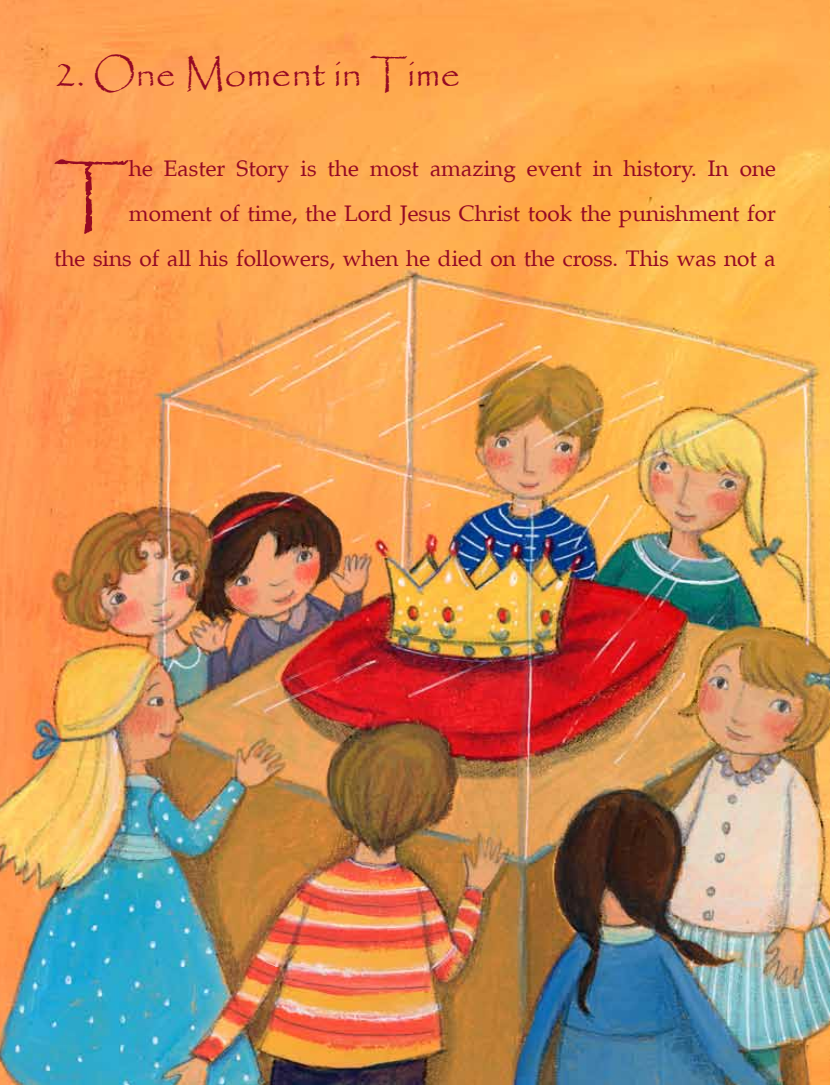
<style>
.page{position:relative;width:830px;height:1085px;background:#fff}
.page>*{position:absolute;margin:0;border:0;box-sizing:border-box;transform-origin:0 0}
.t1{font:78.6px "Papyrus";color:#950924}
.t2{font:39px "Papyrus";color:#950924}
.t3{font:22.5px/45px "Palatino";color:#950924;text-align:right}
</style>
<div class="page">
<img style="left:0;top:0;width:829px;height:1084px">
<h2 class="t2" style="left:54px;top:50px;width:408px">2. One Moment in Time</h2>
<h1 class="t1" style="left:54px;top:148px;width:76px">T</h1>
<p class="t3" style="left:54px;top:146px;width:723px">he Easter Story is the most amazing event in history. In one moment of time, the Lord Jesus Christ took the punishment for<br>the sins of all his followers, when he died on the cross. This was not a</p>
</div>
